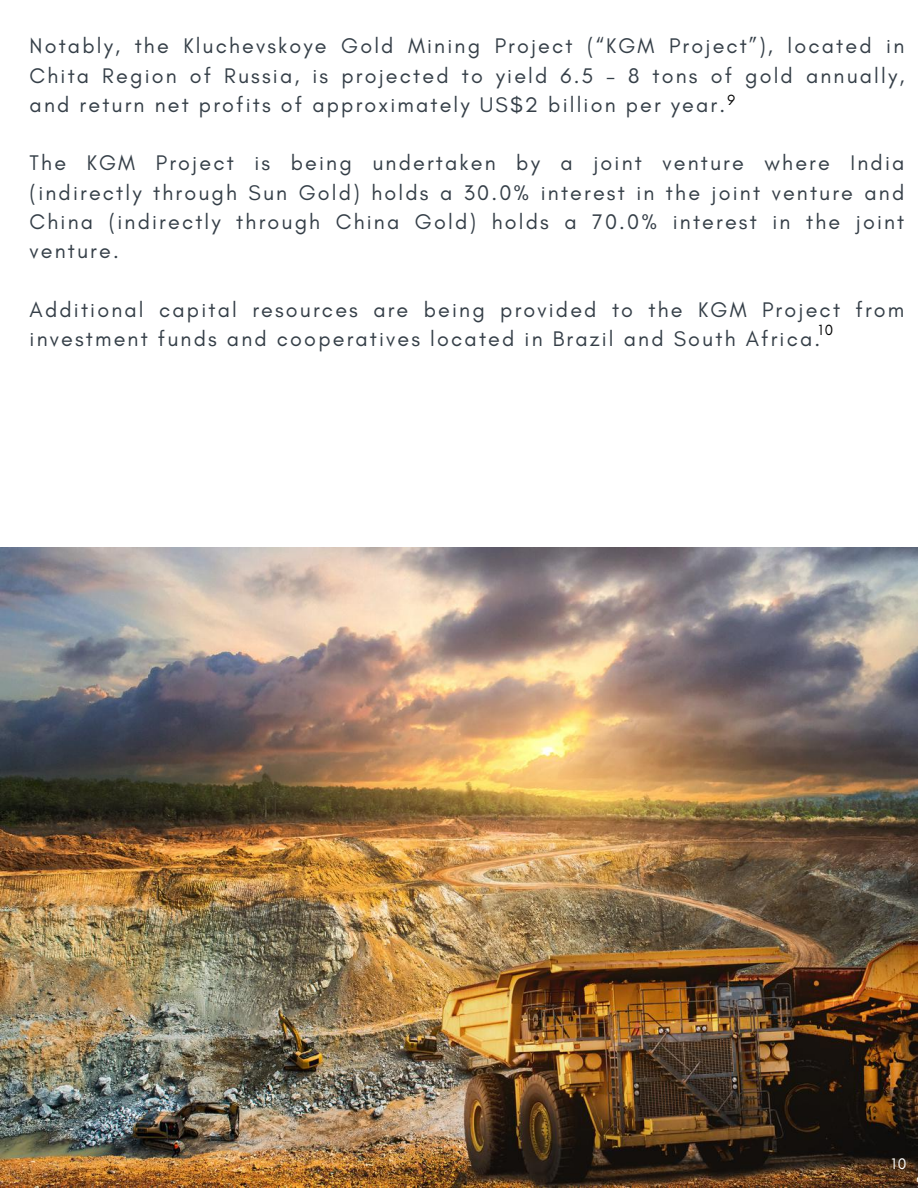
<style>
.page{position:relative;width:918px;height:1188px;background:#fff}
.page>*{position:absolute;margin:0;border:0;box-sizing:border-box;transform-origin:0 0}
.t1{font:21.6px/29.2px "Glacial Indifference";letter-spacing:.1em;color:#353f48;text-align:justify}
.t2{font:15.6px "Glacial Indifference";color:#fff}
.t3{font:15px "Glacial Indifference";color:#000}
</style>
<div class="page">
<img style="left:0;top:548px;width:918px;height:640px">
<p class="t1" style="left:30px;top:31px;width:876px">Notably, the Kluchevskoye Gold Mining Project (“KGM Project”), located in Chita Region of Russia, is projected to yield 6.5 – 8 tons of gold annually, and return net profits of approximately US$2 billion per year.</p>
<p class="t1" style="left:30px;top:148px;width:876px">The KGM Project is being undertaken by a joint venture where India (indirectly through Sun Gold) holds a 30.0% interest in the joint venture and China (indirectly through China Gold) holds a 70.0% interest in the joint venture.</p>
<p class="t3" style="left:728px;top:91px;width:9px">9</p>
<p class="t1" style="left:30px;top:294px;width:876px">Additional capital resources are being provided to the KGM Project from investment funds and cooperatives located in Brazil and South Africa.</p>
<p class="t3" style="left:819px;top:321px;width:16px">10</p>
<p class="t2" style="left:891px;top:1154px;width:17px">10</p>
</div>
